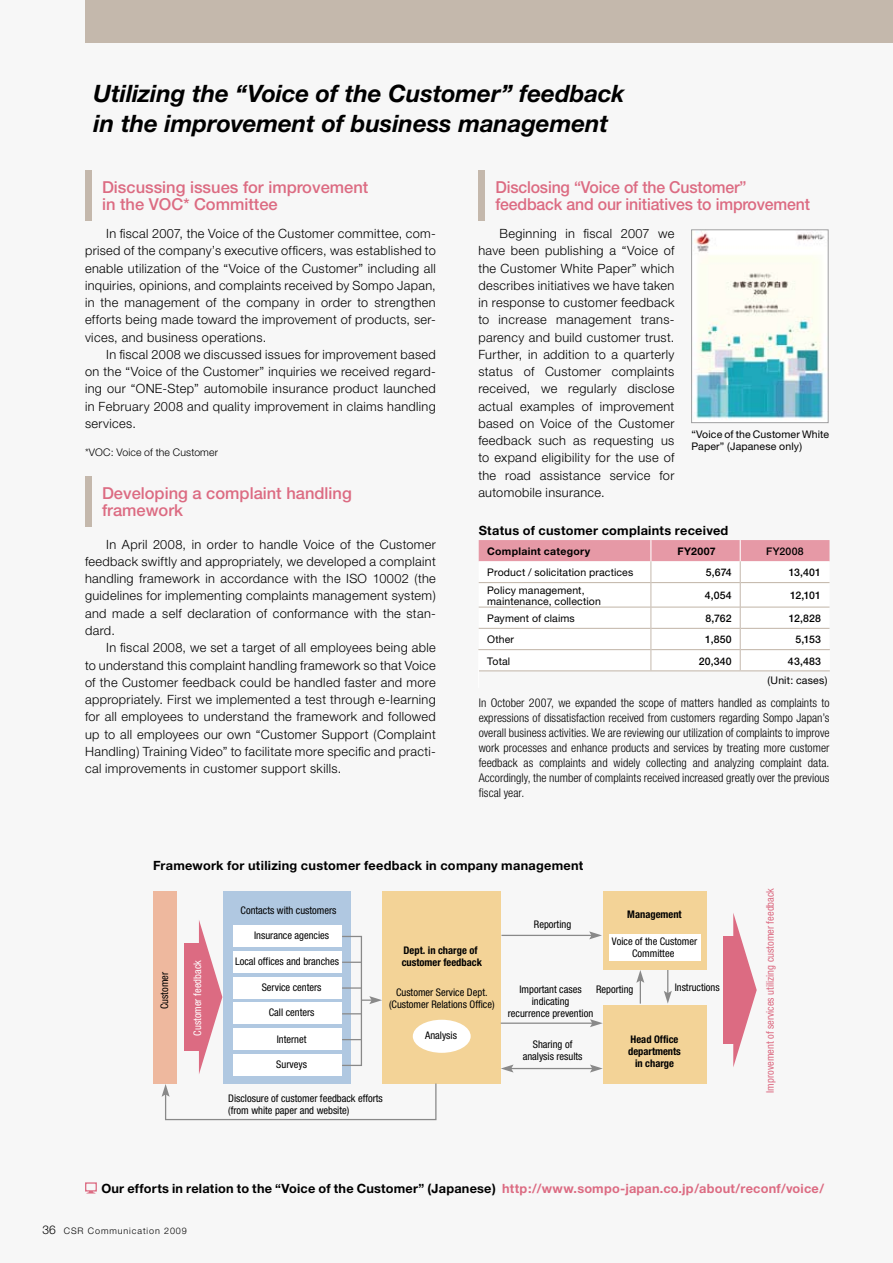
<style>
.page{position:relative;width:893px;height:1263px;background:#f7f7f7}
.page>*{position:absolute;margin:0;border:0;box-sizing:border-box;transform-origin:0 0}
.t1{font:italic 700 24px/30px "Helvetica Neue";letter-spacing:-.005em;color:#000}
.t2{font:500 16.5px/17.2px "Helvetica Neue";color:#dc6b82}
.t3{font:500 16.5px/17.2px "Helvetica Neue";color:#dc6b82;scale:.96 1}
.t4{font:300 12.75px/17.2px "Helvetica Neue";letter-spacing:.025em;color:#000;text-align:justify}
.t5{font:700 12.75px "Helvetica Neue";letter-spacing:.02em;color:#000}
.t6{font:300 condensed 12px/15px "Helvetica Neue";letter-spacing:.005em;color:#000;text-align:justify}
.t7{font:condensed 10.5px/12px "Helvetica Neue";color:#000;text-align:center}
.t8{font:10.5px/11.2px "Helvetica Neue";letter-spacing:.015em;color:#000}
.t9{font:700 condensed 10.5px/12px "Helvetica Neue";color:#000}
.t10{font:500 10.5px "Helvetica Neue";letter-spacing:.015em;color:#000}
.t11{font:condensed 10.5px "Helvetica Neue";color:#dc6b82}
.t12{font:300 10.5px "Helvetica Neue";letter-spacing:.015em;color:#000}
.t13{font:700 10.5px "Helvetica Neue";letter-spacing:.025em;color:#000}
.t14{font:condensed 10.5px "Helvetica Neue";color:#fff}
.t15{font:300 9px "Helvetica Neue";letter-spacing:.1em;color:#000}
.s1{color:#dc6b82}
.s2{font-size:12px}
</style>
<div class="page">
<div style="left:85px;top:0;width:808px;height:43px;background:#c4b8ac"></div>
<div style="left:85px;top:170px;width:6px;height:51px;background:#c4b8ac"></div>
<div style="left:478px;top:170px;width:7px;height:51px;background:#c4b8ac"></div>
<div style="left:85px;top:477px;width:6px;height:50px;background:#c4b8ac"></div>
<div style="left:723px;top:936px;width:14px;height:108px;background:#dc6b82"></div>
<svg style="left:733px;top:913px;width:24px;height:154px"></svg>
<div style="left:153px;top:891px;width:24px;height:193px;background:#eeb89e"></div>
<div style="left:223px;top:891px;width:128px;height:193px;background:#b0c8e1"></div>
<div style="left:184px;top:943px;width:19px;height:108px;background:#dc6b82"></div>
<svg style="left:199px;top:920px;width:23px;height:154px"></svg>
<div style="left:233px;top:925px;width:109px;height:22px;background:#fff"></div>
<div style="left:233px;top:951px;width:109px;height:21px;background:#fff"></div>
<div style="left:233px;top:977px;width:109px;height:21px;background:#fff"></div>
<div style="left:233px;top:1003px;width:109px;height:21px;background:#fff"></div>
<div style="left:233px;top:1029px;width:109px;height:21px;background:#fff"></div>
<div style="left:233px;top:1054px;width:109px;height:21px;background:#fff"></div>
<div style="left:382px;top:891px;width:119px;height:193px;background:#f3d397"></div>
<svg style="left:362px;top:996px;width:20px;height:8px"></svg>
<svg style="left:162px;top:1083px;width:275px;height:38px"></svg>
<hr style="left:501px;top:935px;width:95px;height:1px;background:#898989">
<svg style="left:589px;top:931px;width:13px;height:8px"></svg>
<hr style="left:501px;top:1022px;width:96px;height:2px;background:#898989">
<svg style="left:590px;top:1019px;width:13px;height:8px"></svg>
<hr style="left:505px;top:1068px;width:92px;height:1px;background:#898989">
<svg style="left:590px;top:1064px;width:13px;height:8px"></svg>
<svg style="left:501px;top:1064px;width:13px;height:8px"></svg>
<svg style="left:343px;top:962px;width:17px;height:1px"></svg>
<svg style="left:343px;top:987px;width:17px;height:2px"></svg>
<svg style="left:343px;top:1013px;width:17px;height:1px"></svg>
<svg style="left:343px;top:1039px;width:17px;height:1px"></svg>
<div style="left:341px;top:936px;width:21px;height:130px;border:1px solid #898989"></div>
<div style="left:413px;top:1020px;width:58px;height:33px;background:#fff;border-radius:50%"></div>
<svg style="left:636px;top:970px;width:8px;height:34px"></svg>
<svg style="left:664px;top:970px;width:8px;height:34px"></svg>
<div style="left:603px;top:891px;width:103px;height:79px;background:#f3d397"></div>
<div style="left:609px;top:934px;width:92px;height:27px;background:#fff"></div>
<div style="left:603px;top:1005px;width:103px;height:78px;background:#f3d397"></div>
<svg style="left:478px;top:540px;width:352px;height:132px"></svg>
<img style="left:696px;top:233px;width:128px;height:186px">
<div style="left:691px;top:230px;width:137px;height:193px;border:1px solid #9f9fa0"></div>
<svg style="left:85px;top:1182px;width:12px;height:11px"></svg>
<h1 class="t1" style="left:94px;top:78px;width:533px">Utilizing the “Voice of the Customer” feedback in the improvement of business management</h1>
<p class="t2" style="left:102px;top:178px;width:268px">Discussing issues for improvement in the VOC* Committee</p>
<p class="t3" style="left:495px;top:178px;width:329px">Disclosing “Voice of the Customer” feedback and our initiatives to improvement</p>
<p class="t4" style="left:85px;top:225px;width:352px;text-indent:21px">In fiscal 2007, the Voice of the Customer committee, com&shy;prised of the company’s executive officers, was established to enable utilization of the “Voice of the Customer” including all inquiries, opinions, and complaints received by Sompo Japan, in the management of the company in order to strengthen efforts being made toward the improvement of products, ser&shy;vices, and business operations.</p>
<p class="t4" style="left:85px;top:345px;width:352px;text-indent:21px">In fiscal 2008 we discussed issues for improvement based on the “Voice of the Customer” inquiries we received regard&shy;ing our “ONE-Step” automobile insurance product launched in February 2008 and quality improvement in claims handling services.</p>
<p class="t12" style="left:85px;top:446px;width:135px">*VOC: Voice of the Customer</p>
<p class="t2" style="left:102px;top:484px;width:251px">Developing a complaint handling framework</p>
<p class="t4" style="left:85px;top:535px;width:352px;text-indent:21px">In April 2008, in order to handle Voice of the Customer feedback swiftly and appropriately, we developed a complaint handling framework in accordance with the ISO 10002 (the guidelines for implementing complaints management system) and made a self declaration of conformance with the stan&shy;dard.</p>
<p class="t4" style="left:85px;top:639px;width:352px;text-indent:21px">In fiscal 2008, we set a target of all employees being able to understand this complaint handling framework so that Voice of the Customer feedback could be handled faster and more appropriately. First we implemented a test through e-learning for all employees to understand the framework and followed up to all employees our own “Customer Support (Complaint Handling) Training Video” to facilitate more specific and practi&shy;cal improvements in customer support skills.</p>
<p class="t4" style="left:478px;top:225px;width:198px;text-indent:21px">Beginning in fiscal 2007 we have been publishing a “Voice of the Customer White Paper” which describes initiatives we have taken in response to customer feedback to increase management trans&shy;parency and build customer trust.<br>Further, in addition to a quarterly status of Customer complaints received, we regularly disclose actual examples of improvement based on Voice of the Customer feedback such as requesting us to expand eligibility for the use of the road assistance service for automobile insurance.</p>
<p class="t8" style="left:691px;top:428px;width:139px;line-height:12px">“Voice of the Customer White<br>Paper” (Japanese only)</p>
<p class="t5" style="left:479px;top:522px;width:251px">Status of customer complaints received</p>
<p class="t13" style="left:487px;top:545px;width:104px">Complaint category</p>
<p class="t13" style="left:678px;top:545px;width:40px">FY2007</p>
<p class="t10" style="left:766px;top:545px;width:39px">FY2008</p>
<p class="t8" style="left:487px;top:567px;width:148px">Product / solicitation practices</p>
<p class="t10" style="left:706px;top:566px;width:27px">5,674</p>
<p class="t10" style="left:789px;top:566px;width:34px">13,401</p>
<p class="t8" style="left:487px;top:584px;width:115px">Policy management, maintenance, collection</p>
<p class="t10" style="left:705px;top:589px;width:28px">4,054</p>
<p class="t10" style="left:790px;top:589px;width:32px">12,101</p>
<p class="t8" style="left:487px;top:613px;width:89px">Payment of claims</p>
<p class="t10" style="left:705px;top:612px;width:28px">8,762</p>
<p class="t10" style="left:789px;top:612px;width:34px">12,828</p>
<p class="t8" style="left:487px;top:634px;width:28px">Other</p>
<p class="t10" style="left:705px;top:633px;width:28px">1,850</p>
<p class="t10" style="left:795px;top:633px;width:27px">5,153</p>
<p class="t8" style="left:487px;top:655px;width:25px">Total</p>
<p class="t10" style="left:699px;top:655px;width:34px">20,340</p>
<p class="t10" style="left:788px;top:655px;width:35px">43,483</p>
<p class="t8" style="left:767px;top:674px;width:62px">(Unit: cases)</p>
<p class="t6" style="left:479px;top:695px;width:352px">In October 2007, we expanded the scope of matters handled as complaints to expressions of dissatisfaction received from customers regarding Sompo Japan’s overall business activities. We are reviewing our utilization of complaints to improve work processes and enhance products and services by treating more customer feedback as complaints and widely collecting and analyzing complaint data.<br>Accordingly, the number of complaints received increased greatly over the previous fiscal year.</p>
<p class="t5" style="left:153px;top:857px;width:432px">Framework for utilizing customer feedback in company management</p>
<p class="t7" style="left:241px;top:904px;width:98px">Contacts with customers</p>
<p class="t7" style="left:534px;top:918px;width:39px">Reporting</p>
<p class="t9" style="left:627px;top:908px;width:56px">Management</p>
<p class="t7" style="left:158px;top:1009px;width:39px;rotate:-90deg">Customer</p>
<p class="t14" style="left:191px;top:1036px;width:77px;rotate:-90deg">Customer feedback</p>
<p class="t7" style="left:254px;top:930px;width:77px">Insurance agencies</p>
<p class="t7" style="left:235px;top:955px;width:105px">Local offices and branches</p>
<p class="t7" style="left:262px;top:981px;width:61px">Service centers</p>
<p class="t7" style="left:269px;top:1006px;width:47px">Call centers</p>
<p class="t7" style="left:277px;top:1033px;width:31px">Internet</p>
<p class="t7" style="left:276px;top:1058px;width:32px">Surveys</p>
<p class="t9" style="left:402px;top:944px;width:82px">Dept. in charge of customer feedback</p>
<p class="t7" style="left:389px;top:986px;width:107px">Customer Service Dept. (Customer Relations Office)</p>
<p class="t7" style="left:425px;top:1029px;width:33px">Analysis</p>
<p class="t7" style="left:228px;top:1092px;width:156px;text-align:left">Disclosure of customer feedback efforts (from white paper and website)</p>
<p class="t7" style="left:612px;top:935px;width:87px">Voice of the Customer<br>Committee</p>
<p class="t7" style="left:519px;top:983px;width:64px">Important cases</p>
<p class="t7" style="left:596px;top:983px;width:39px">Reporting</p>
<p class="t7" style="left:675px;top:981px;width:47px">Instructions</p>
<p class="t7" style="left:508px;top:995px;width:87px">indicating<br>recurrence prevention</p>
<p class="t7" style="left:523px;top:1038px;width:61px">Sharing of analysis results</p>
<p class="t9" style="left:628px;top:1033px;width:54px;text-align:center">Head Office departments in charge</p>
<p class="t11" style="left:764px;top:1093px;width:206px;rotate:-90deg">Improvement of services utilizing customer feedback</p>
<p class="t5" style="left:101px;top:1181px;width:724px">Our efforts in relation to the “Voice of the Customer” (Japanese) <span class="s1">http://www.sompo-japan.co.jp/about/reconf/voice/</span></p>
<p class="t15" style="left:43px;top:1225px;width:146px"><span class="s2">36</span> CSR Communication 2009</p>
</div>
